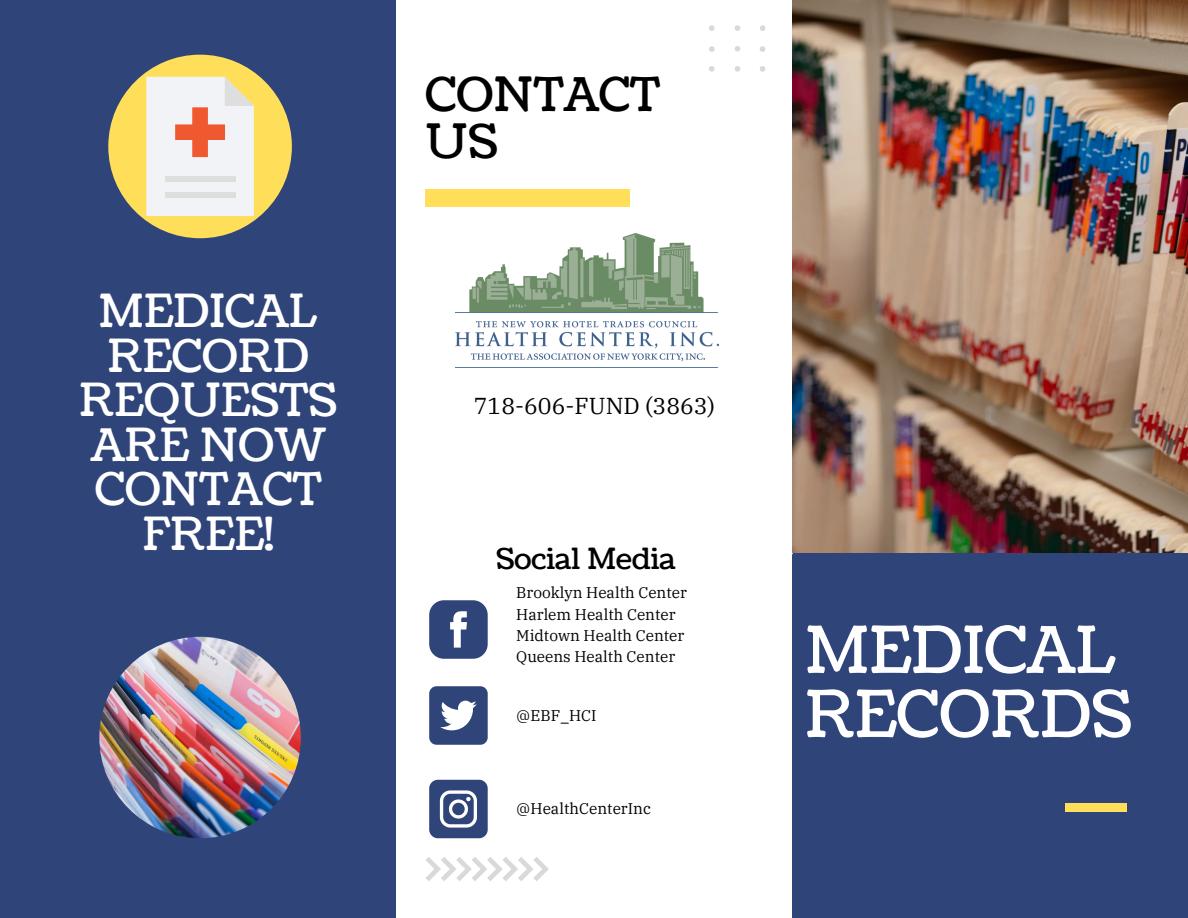
<style>
.page{position:relative;width:1188px;height:918px;background:#fff}
.page>*{position:absolute;margin:0;border:0;box-sizing:border-box;transform-origin:0 0}
.t1{font:64.65px/64.2px "Coustard";color:#fff}
.t2{font:47.1px/46.2px "Coustard";color:#000}
.t3{font:45.45px/44.5px "Coustard";color:#fff;text-align:center}
.t4{font:29.1px "Coustard";color:#000}
.t5{font:22.95px "IBM Plex Serif";color:#000}
.t6{font:15.45px "IBM Plex Serif";color:#000}
</style>
<div class="page">
<div style="left:792px;top:552px;width:396px;height:366px;background:#2f457a"></div>
<img style="left:792px;top:0;width:396px;height:552px">
<div style="left:0;top:0;width:395px;height:918px;background:#2f457a"></div>
<svg style="left:426px;top:857px;width:123px;height:24px"></svg>
<div style="left:426px;top:189px;width:204px;height:18px;background:#ffde59"></div>
<div style="left:1065px;top:804px;width:62px;height:8px;background:#ffde59"></div>
<svg style="left:760px;top:66px;width:5px;height:6px"></svg>
<svg style="left:735px;top:66px;width:5px;height:6px"></svg>
<svg style="left:709px;top:66px;width:6px;height:6px"></svg>
<svg style="left:760px;top:46px;width:5px;height:6px"></svg>
<svg style="left:735px;top:25px;width:5px;height:6px"></svg>
<svg style="left:709px;top:46px;width:6px;height:6px"></svg>
<svg style="left:760px;top:25px;width:5px;height:6px"></svg>
<svg style="left:735px;top:46px;width:5px;height:6px"></svg>
<svg style="left:709px;top:25px;width:6px;height:6px"></svg>
<img style="left:456px;top:234px;width:263px;height:134px">
<svg style="left:429px;top:600px;width:59px;height:59px;background:#526590"></svg>
<svg style="left:429px;top:686px;width:59px;height:59px"></svg>
<svg style="left:429px;top:780px;width:59px;height:58px;background:#576993"></svg>
<div style="left:108px;top:55px;width:184px;height:183px;background:#ffde59;border-radius:50%"></div>
<svg style="left:146px;top:77px;width:108px;height:139px;background:#f0e3de"></svg>
<div style="left:165px;top:176px;width:70px;height:6px;background:#dededf"></div>
<div style="left:165px;top:193px;width:70px;height:5px;background:#dededf"></div>
<img style="left:99px;top:637px;width:202px;height:201px;border-radius:50%">
<p class="t3" style="left:80px;top:290px;width:259px">MEDICAL<br>RECORD<br>REQUESTS<br>ARE NOW<br>CONTACT<br>FREE!</p>
<h2 class="t2" style="left:426px;top:73px;width:236px">CONTACT<br>US</h2>
<p class="t5" style="left:474px;top:391px;width:243px">718-606-FUND (3863)</p>
<p class="t4" style="left:496px;top:539px;width:181px">Social Media</p>
<p class="t6" style="left:516px;top:582px;width:172px">Brooklyn Health Center</p>
<p class="t6" style="left:516px;top:604px;width:161px">Harlem Health Center</p>
<p class="t6" style="left:516px;top:625px;width:170px">Midtown Health Center</p>
<p class="t6" style="left:516px;top:646px;width:160px">Queens Health Center</p>
<p class="t6" style="left:516px;top:705px;width:82px">@EBF_HCI</p>
<p class="t6" style="left:516px;top:798px;width:136px">@HealthCenterInc</p>
<h2 class="t1" style="left:805px;top:620px;width:328px">MEDICAL<br>RECORDS</h2>
</div>
